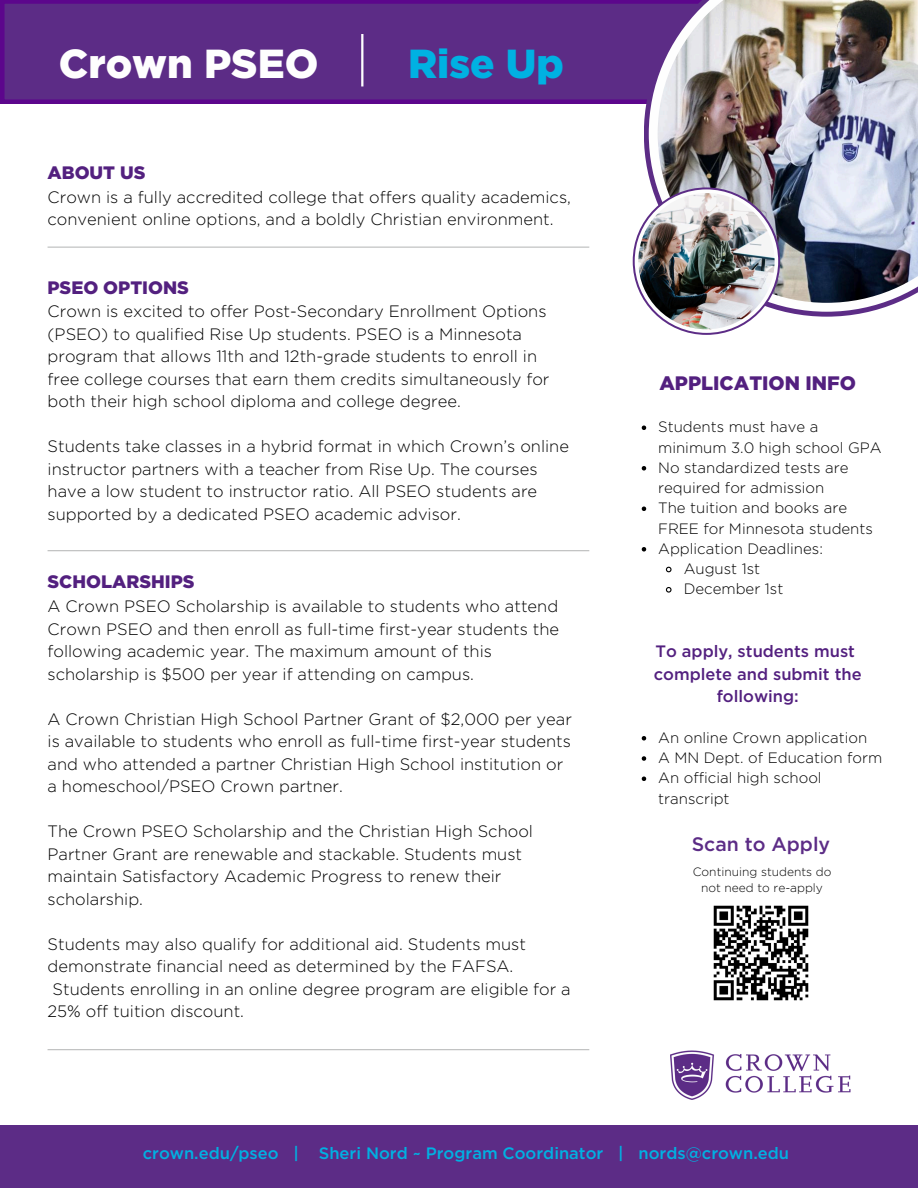
<style>
.page{position:relative;width:918px;height:1188px;background:#fff}
.page>*{position:absolute;margin:0;border:0;box-sizing:border-box;transform-origin:0 0}
.t1{font:900 40.5px "Gotham";color:#fefefe}
.t2{font:900 40.5px "Gotham";color:#00b1e2}
.t3{font:900 19.5px "Gotham";color:#53207f}
.t4{font:500 19.5px "Gotham";color:#5c2c86}
.t5{font:900 18px "Gotham";color:#53207f}
.t6{font:300 16.5px/22.5px "Gotham";color:#000}
.t7{font:500 16.5px "Gotham";color:#00b1e2}
.t8{font:500 16.5px/22.5px "Gotham";color:#53207f;text-align:center}
.t9{font:300 15px/20.2px "Gotham";color:#000}
.t10{font:300 12px/16px "Gotham";color:#000;text-align:center}
</style>
<div class="page">
<svg style="left:0;top:0;width:644px;height:104px"></svg>
<img style="left:671px;top:1050px;width:180px;height:50px">
<hr style="left:361px;top:34px;width:2px;height:52px;background:#fefefe">
<svg style="left:644px;top:0;width:224px;height:317px;fill:#5c2c86"></svg>
<svg style="left:649px;top:0;width:247px;height:312px"></svg>
<img style="left:658px;top:0;width:260px;height:303px">
<svg style="left:633px;top:187px;width:147px;height:148px"></svg>
<svg style="left:635px;top:189px;width:143px;height:144px"></svg>
<img style="left:638px;top:193px;width:137px;height:136px;border-radius:50%">
<div style="left:0;top:1126px;width:918px;height:62px;background:#5c2c86"></div>
<img style="left:713px;top:905px;width:96px;height:96px">
<hr style="left:48px;top:247px;width:541px;height:1px;background:#bbbcbc">
<hr style="left:48px;top:550px;width:541px;height:1px;background:#bbbcbc">
<hr style="left:48px;top:1049px;width:541px;height:1px;background:#bbbcbc">
<svg style="left:642px;top:426px;width:4px;height:4px"></svg>
<svg style="left:642px;top:466px;width:4px;height:5px"></svg>
<svg style="left:642px;top:507px;width:4px;height:4px"></svg>
<svg style="left:642px;top:547px;width:4px;height:5px"></svg>
<svg style="left:665px;top:566px;width:7px;height:7px"></svg>
<svg style="left:665px;top:587px;width:7px;height:6px"></svg>
<svg style="left:642px;top:736px;width:4px;height:5px"></svg>
<svg style="left:642px;top:756px;width:4px;height:5px"></svg>
<svg style="left:642px;top:777px;width:4px;height:4px"></svg>
<p class="t1" style="left:59px;top:39px;width:261px">Crown PSEO</p>
<p class="t2" style="left:408px;top:39px;width:157px">Rise Up</p>
<h4 class="t5" style="left:48px;top:162px;width:99px">ABOUT US</h4>
<h4 class="t6" style="left:48px;top:185px;width:525px">Crown is a fully accredited college that offers quality academics, convenient online options, and a boldly Christian environment.</h4>
<h4 class="t5" style="left:48px;top:276px;width:143px">PSEO OPTIONS</h4>
<h4 class="t6" style="left:48px;top:300px;width:504px">Crown is excited to offer Post-Secondary Enrollment Options (PSEO) to qualified Rise Up students. PSEO is a Minnesota program that allows 11th and 12th-grade students to enroll in free college courses that earn them credits simultaneously for both their high school diploma and college degree.</h4>
<h4 class="t6" style="left:48px;top:435px;width:523px">Students take classes in a hybrid format in which Crown’s online instructor partners with a teacher from Rise Up. The courses have a low student to instructor ratio. All PSEO students are supported by a dedicated PSEO academic advisor.</h4>
<h4 class="t5" style="left:48px;top:571px;width:148px">SCHOLARSHIPS</h4>
<h4 class="t6" style="left:48px;top:595px;width:513px">A Crown PSEO Scholarship is available to students who attend Crown PSEO and then enroll as full-time first-year students the following academic year. The maximum amount of this scholarship is $500 per year if attending on campus.</h4>
<h4 class="t6" style="left:48px;top:707px;width:526px">A Crown Christian High School Partner Grant of $2,000 per year is available to students who enroll as full-time first-year students and who attended a partner Christian High School institution or a homeschool/PSEO Crown partner.</h4>
<h4 class="t6" style="left:48px;top:820px;width:487px">The Crown PSEO Scholarship and the Christian High School Partner Grant are renewable and stackable. Students must maintain Satisfactory Academic Progress to renew their scholarship.</h4>
<p class="t6" style="left:48px;top:932px;width:480px">Students may also qualify for additional aid. Students must</p>
<p class="t6" style="left:48px;top:955px;width:467px">demonstrate financial need as determined by the FAFSA.</p>
<p class="t6" style="left:53px;top:977px;width:520px">Students enrolling in an online degree program are eligible for a</p>
<p class="t6" style="left:48px;top:1000px;width:198px">25% off tuition discount.</p>
<p class="t3" style="left:659px;top:371px;width:198px">APPLICATION INFO</p>
<h2 class="t9" style="left:658px;top:417px;width:225px">Students must have a minimum 3.0 high school GPA</h2>
<p class="t9" style="left:658px;top:457px;width:192px">No standardized tests are required for admission</p>
<p class="t9" style="left:658px;top:498px;width:216px">The tuition and books are<br>FREE for Minnesota students</p>
<p class="t9" style="left:658px;top:538px;width:166px">Application Deadlines:</p>
<p class="t9" style="left:684px;top:559px;width:78px">August 1st</p>
<p class="t9" style="left:684px;top:579px;width:101px">December 1st</p>
<p class="t8" style="left:654px;top:640px;width:209px">To apply, students must complete and submit the following:</p>
<h4 class="t9" style="left:658px;top:727px;width:211px">An online Crown application</h4>
<p class="t9" style="left:658px;top:748px;width:226px">A MN Dept. of Education form</p>
<p class="t9" style="left:658px;top:768px;width:165px">An official high school transcript</p>
<h4 class="t4" style="left:692px;top:833px;width:140px">Scan to Apply</h4>
<p class="t10" style="left:693px;top:863px;width:140px">Continuing students do not need to re-apply</p>
<p class="t7" style="left:143px;top:1143px;width:648px">crown.edu/pseo | Sheri Nord ~ Program Coordinator | nords@crown.edu</p>
</div>
